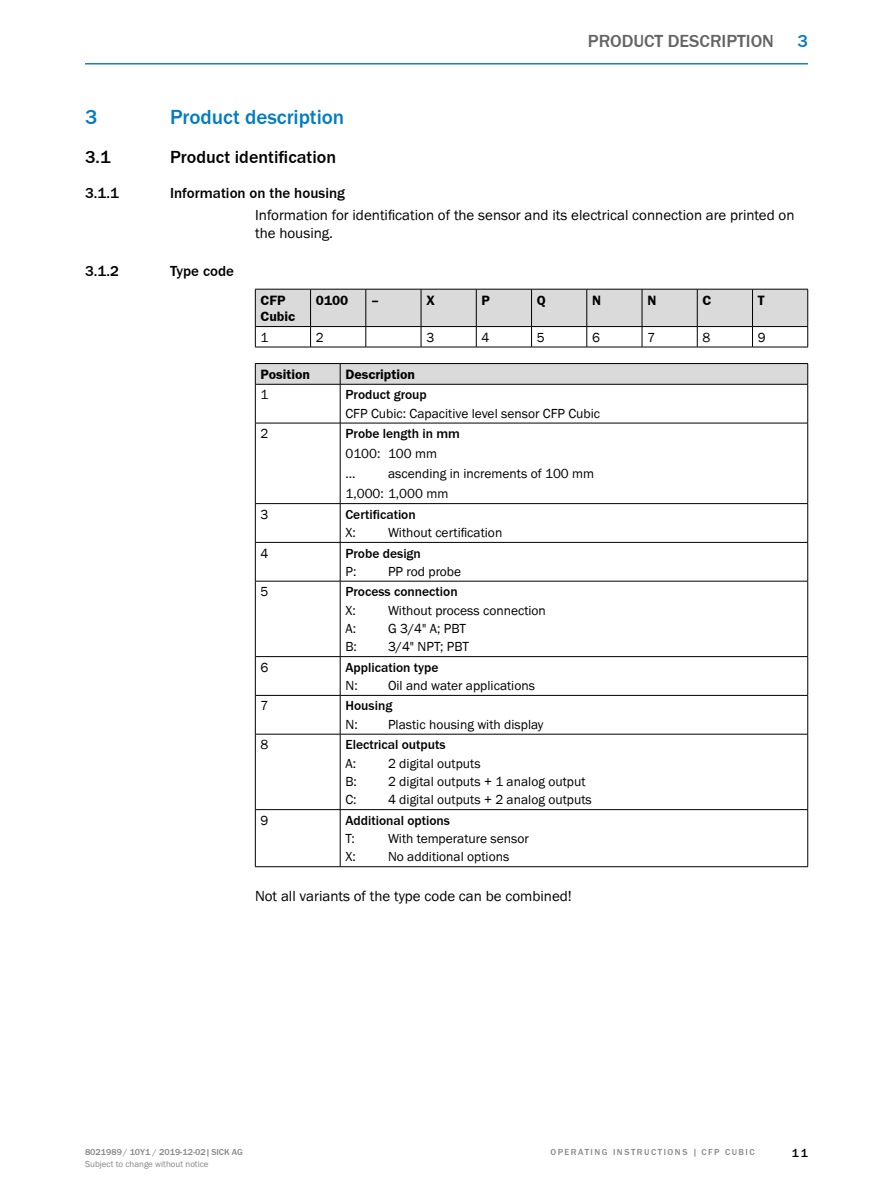
<style>
.page{position:relative;width:893px;height:1188px;background:#fff}
.page>*{position:absolute;margin:0;border:0;box-sizing:border-box;transform-origin:0 0}
.t1{font:500 21px "SICK Franklin";color:#007cc2}
.t2{font:500 18px "SICK Franklin";letter-spacing:.005em;color:#000}
.t3{font:500 18px "SICK Franklin";color:#646363}
.t4{font:500 18px "SICK Franklin";color:#007cc2}
.t5{font:15px/17.9px "SICK Franklin";color:#000}
.t6{font:500 15px "SICK Franklin";letter-spacing:.005em;color:#000}
.t7{font:700 13.8px/16.6px "SICK Franklin";color:#000}
.t8{font:13.5px/20.1px "SICK Franklin";color:#000}
.t9{font:500 13.5px "SICK Franklin";color:#000}
.t10{font:500 12px "SICK Franklin";color:#000}
.t11{font:500 9px "SICK Franklin";color:#878787}
.t12{font:500 9px "SICK Franklin";letter-spacing:.17em;color:#878787}
.t13{font:9px "SICK Franklin";color:#878787}
</style>
<div class="page">
<hr style="left:85px;top:63px;width:723px;height:1px;background:#007cc2">
<hr style="left:255px;top:347px;width:56px;height:1px;background:#000">
<hr style="left:311px;top:347px;width:55px;height:1px;background:#000">
<hr style="left:366px;top:347px;width:55px;height:1px;background:#000">
<hr style="left:421px;top:347px;width:55px;height:1px;background:#000">
<hr style="left:476px;top:347px;width:55px;height:1px;background:#000">
<hr style="left:531px;top:347px;width:56px;height:1px;background:#000">
<hr style="left:587px;top:347px;width:55px;height:1px;background:#000">
<hr style="left:642px;top:347px;width:55px;height:1px;background:#000">
<hr style="left:697px;top:347px;width:55px;height:1px;background:#000">
<hr style="left:752px;top:347px;width:56px;height:1px;background:#000">
<svg style="left:255px;top:289px;width:553px;height:58px"></svg>
<hr style="left:255px;top:363px;width:85px;height:1px;background:#000">
<hr style="left:340px;top:363px;width:468px;height:1px;background:#000">
<svg style="left:255px;top:364px;width:553px;height:20px;background:#d6d6d6"></svg>
<hr style="left:255px;top:384px;width:85px;height:1px;background:#000">
<hr style="left:340px;top:384px;width:468px;height:1px;background:#000">
<hr style="left:255px;top:384px;width:1px;height:39px;background:#000">
<hr style="left:807px;top:384px;width:1px;height:39px;background:#000">
<hr style="left:255px;top:423px;width:1px;height:80px;background:#000">
<hr style="left:807px;top:423px;width:1px;height:80px;background:#000">
<hr style="left:255px;top:504px;width:1px;height:38px;background:#000">
<hr style="left:807px;top:504px;width:1px;height:38px;background:#000">
<hr style="left:255px;top:543px;width:1px;height:38px;background:#000">
<hr style="left:807px;top:543px;width:1px;height:38px;background:#000">
<hr style="left:255px;top:581px;width:1px;height:75px;background:#000">
<hr style="left:807px;top:581px;width:1px;height:75px;background:#000">
<hr style="left:255px;top:657px;width:1px;height:38px;background:#000">
<hr style="left:807px;top:657px;width:1px;height:38px;background:#000">
<hr style="left:255px;top:696px;width:1px;height:38px;background:#000">
<hr style="left:807px;top:696px;width:1px;height:38px;background:#000">
<hr style="left:255px;top:734px;width:85px;height:1px;background:#000">
<hr style="left:255px;top:734px;width:1px;height:75px;background:#000">
<hr style="left:807px;top:734px;width:1px;height:75px;background:#000">
<hr style="left:255px;top:809px;width:85px;height:1px;background:#000">
<hr style="left:255px;top:810px;width:1px;height:57px;background:#000">
<hr style="left:340px;top:809px;width:468px;height:1px;background:#000">
<hr style="left:807px;top:810px;width:1px;height:57px;background:#000">
<hr style="left:255px;top:866px;width:85px;height:1px;background:#000">
<hr style="left:340px;top:866px;width:468px;height:1px;background:#000">
<hr style="left:340px;top:384px;width:1px;height:39px;background:#000">
<hr style="left:255px;top:423px;width:85px;height:1px;background:#000">
<hr style="left:340px;top:423px;width:468px;height:1px;background:#000">
<hr style="left:340px;top:423px;width:1px;height:80px;background:#000">
<hr style="left:255px;top:503px;width:85px;height:1px;background:#000">
<hr style="left:340px;top:503px;width:468px;height:1px;background:#000">
<hr style="left:340px;top:504px;width:1px;height:38px;background:#000">
<hr style="left:255px;top:542px;width:85px;height:1px;background:#000">
<hr style="left:340px;top:542px;width:468px;height:1px;background:#000">
<hr style="left:340px;top:543px;width:1px;height:38px;background:#000">
<hr style="left:255px;top:581px;width:85px;height:1px;background:#000">
<hr style="left:340px;top:581px;width:468px;height:1px;background:#000">
<hr style="left:340px;top:581px;width:1px;height:75px;background:#000">
<hr style="left:255px;top:656px;width:85px;height:1px;background:#000">
<hr style="left:340px;top:656px;width:468px;height:1px;background:#000">
<hr style="left:340px;top:657px;width:1px;height:38px;background:#000">
<hr style="left:255px;top:695px;width:85px;height:1px;background:#000">
<hr style="left:340px;top:695px;width:468px;height:1px;background:#000">
<hr style="left:340px;top:696px;width:1px;height:38px;background:#000">
<hr style="left:340px;top:734px;width:468px;height:1px;background:#000">
<hr style="left:340px;top:734px;width:1px;height:75px;background:#000">
<hr style="left:340px;top:810px;width:1px;height:57px;background:#000">
<h2 class="t3" style="left:588px;top:30px;width:188px">PRODUCT DESCRIPTION</h2>
<h2 class="t4" style="left:797px;top:30px;width:12px">3</h2>
<h1 class="t1" style="left:85px;top:104px;width:14px">3</h1>
<h1 class="t1" style="left:170px;top:104px;width:176px">Product description</h1>
<h2 class="t2" style="left:85px;top:146px;width:27px">3.1</h2>
<h2 class="t2" style="left:170px;top:146px;width:168px">Product identification</h2>
<p class="t6" style="left:85px;top:184px;width:35px">3.1.1</p>
<p class="t6" style="left:170px;top:184px;width:176px">Information on the housing</p>
<p class="t5" style="left:255px;top:206px;width:541px">Information for identification of the sensor and its electrical connection are printed on the housing.</p>
<p class="t6" style="left:85px;top:262px;width:35px">3.1.2</p>
<p class="t6" style="left:170px;top:262px;width:65px">Type code</p>
<p class="t7" style="left:261px;top:292px;width:36px">CFP<br>Cubic</p>
<p class="t7" style="left:316px;top:292px;width:34px">0100</p>
<p class="t7" style="left:371px;top:292px;width:10px">–</p>
<p class="t7" style="left:426px;top:292px;width:10px">X</p>
<p class="t7" style="left:482px;top:292px;width:10px">P</p>
<p class="t7" style="left:537px;top:292px;width:10px">Q</p>
<p class="t7" style="left:592px;top:292px;width:10px">N</p>
<p class="t7" style="left:647px;top:292px;width:10px">N</p>
<p class="t7" style="left:703px;top:292px;width:10px">C</p>
<p class="t7" style="left:758px;top:292px;width:8px">T</p>
<p class="t8" style="left:261px;top:327px;width:9px">1</p>
<p class="t8" style="left:316px;top:327px;width:9px">2</p>
<p class="t8" style="left:426px;top:327px;width:9px">3</p>
<p class="t8" style="left:482px;top:327px;width:9px">4</p>
<p class="t8" style="left:537px;top:327px;width:9px">5</p>
<p class="t8" style="left:592px;top:327px;width:9px">6</p>
<p class="t8" style="left:647px;top:327px;width:9px">7</p>
<p class="t8" style="left:703px;top:327px;width:9px">8</p>
<p class="t8" style="left:758px;top:327px;width:9px">9</p>
<p class="t7" style="left:261px;top:366px;width:51px">Position</p>
<p class="t7" style="left:345px;top:366px;width:71px">Description</p>
<p class="t8" style="left:261px;top:385px;width:9px">1</p>
<p class="t9" style="left:345px;top:387px;width:83px">Product group</p>
<p class="t8" style="left:345px;top:403px;width:256px">CFP Cubic: Capacitive level sensor CFP Cubic</p>
<p class="t8" style="left:261px;top:424px;width:9px">2</p>
<p class="t9" style="left:345px;top:425px;width:116px">Probe length in mm</p>
<p class="t8" style="left:345px;top:444px;width:93px">0100: 100 mm ...</p>
<p class="t8" style="left:345px;top:464px;width:250px;text-indent:43px">ascending in increments of 100 mm<br>1,000: 1,000 mm</p>
<p class="t8" style="left:261px;top:504px;width:9px">3</p>
<p class="t9" style="left:345px;top:506px;width:72px">Certification</p>
<p class="t8" style="left:345px;top:523px;width:12px">X:</p>
<p class="t8" style="left:388px;top:523px;width:116px">Without certification</p>
<p class="t8" style="left:261px;top:543px;width:9px">4</p>
<p class="t9" style="left:345px;top:545px;width:77px">Probe design</p>
<p class="t8" style="left:345px;top:561px;width:12px">P:</p>
<p class="t8" style="left:388px;top:561px;width:75px">PP rod probe</p>
<p class="t8" style="left:261px;top:582px;width:9px">5</p>
<p class="t9" style="left:345px;top:583px;width:114px">Process connection</p>
<p class="t8" style="left:345px;top:600px;width:12px">X:</p>
<p class="t8" style="left:388px;top:600px;width:159px">Without process connection</p>
<p class="t8" style="left:345px;top:619px;width:12px">A:</p>
<p class="t8" style="left:388px;top:619px;width:80px">G 3/4" A; PBT</p>
<p class="t8" style="left:345px;top:637px;width:13px">B:</p>
<p class="t8" style="left:388px;top:637px;width:83px">3/4" NPT; PBT</p>
<p class="t8" style="left:261px;top:657px;width:9px">6</p>
<p class="t9" style="left:345px;top:659px;width:95px">Application type</p>
<p class="t8" style="left:345px;top:676px;width:14px">N:</p>
<p class="t8" style="left:388px;top:676px;width:148px">Oil and water applications</p>
<p class="t8" style="left:261px;top:696px;width:9px">7</p>
<p class="t9" style="left:345px;top:698px;width:48px">Housing</p>
<p class="t8" style="left:345px;top:714px;width:14px">N:</p>
<p class="t8" style="left:388px;top:714px;width:157px">Plastic housing with display</p>
<p class="t8" style="left:261px;top:735px;width:9px">8</p>
<p class="t9" style="left:345px;top:736px;width:102px">Electrical outputs</p>
<p class="t8" style="left:345px;top:753px;width:12px">A:</p>
<p class="t8" style="left:388px;top:753px;width:94px">2 digital outputs</p>
<p class="t8" style="left:345px;top:772px;width:13px">B:</p>
<p class="t8" style="left:388px;top:772px;width:199px">2 digital outputs + 1 analog output</p>
<p class="t8" style="left:345px;top:790px;width:13px">C:</p>
<p class="t8" style="left:388px;top:790px;width:205px">4 digital outputs + 2 analog outputs</p>
<p class="t8" style="left:261px;top:810px;width:9px">9</p>
<p class="t9" style="left:345px;top:812px;width:106px">Additional options</p>
<p class="t8" style="left:345px;top:829px;width:11px">T:</p>
<p class="t8" style="left:388px;top:829px;width:142px">With temperature sensor</p>
<p class="t8" style="left:345px;top:847px;width:12px">X:</p>
<p class="t8" style="left:388px;top:847px;width:123px">No additional options</p>
<p class="t5" style="left:255px;top:887px;width:318px">Not all variants of the type code can be combined!</p>
<p class="t11" style="left:85px;top:1146px;width:159px">8021989/ 10Y1 / 2019-12-02|SICK AG</p>
<p class="t12" style="left:550px;top:1146px;width:206px">OPERATING INSTRUCTIONS | CFP CUBIC</p>
<p class="t13" style="left:85px;top:1159px;width:125px">Subject to change without notice</p>
<p class="t10" style="left:792px;top:1145px;width:18px">11</p>
</div>
